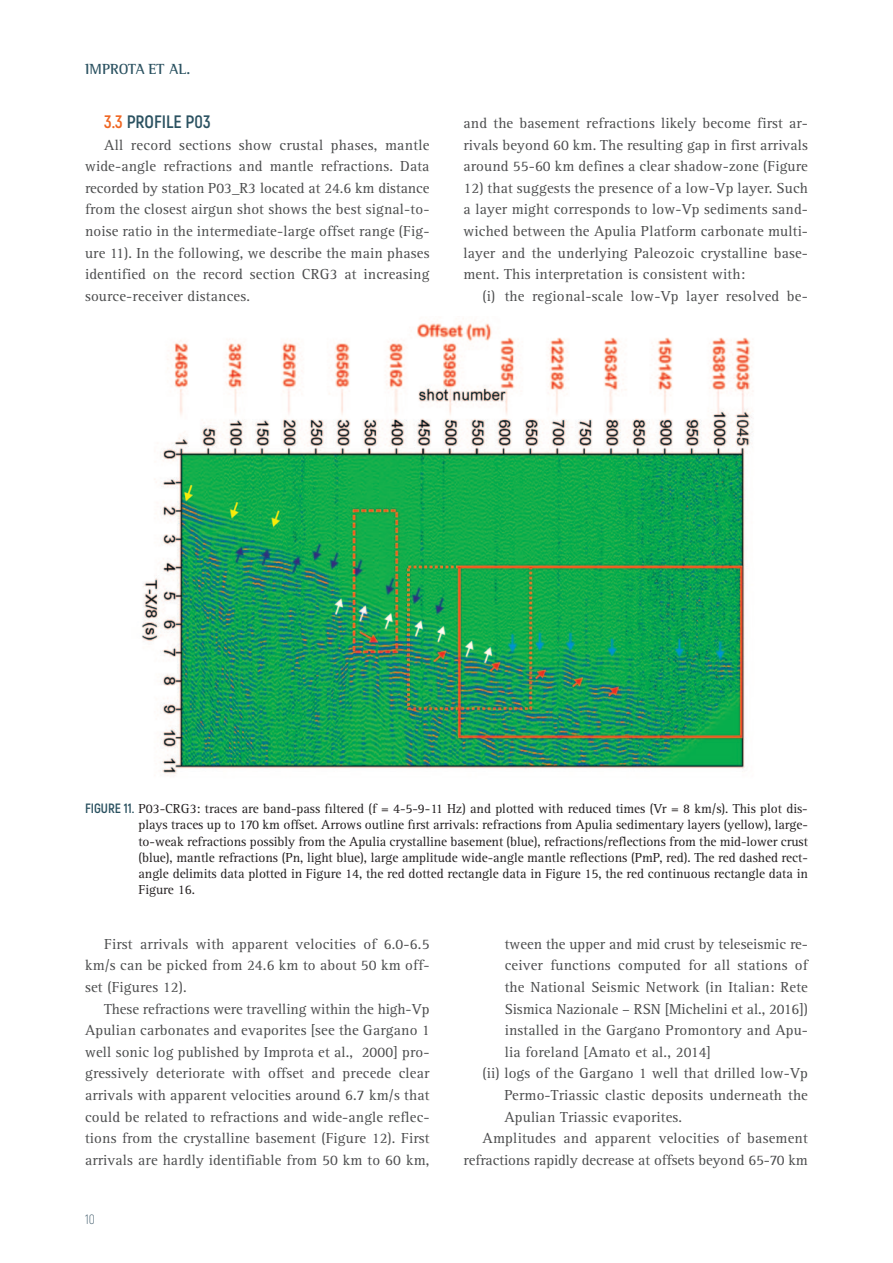
<style>
.page{position:relative;width:893px;height:1263px;background:#fff}
.page>*{position:absolute;margin:0;border:0;box-sizing:border-box;transform-origin:0 0}
.t1{font:700 18px "Akrobat";color:#2b5261}
.t2{font:15px/21.6px "Rotis Serif";letter-spacing:.01em;color:#4b4c4d;text-align:justify}
.t3{font:700 15px "Rotis Semi Serif";color:#2b5261}
.t4{font:13.5px/16.2px "Rotis Serif";letter-spacing:-.005em;color:#231f20;text-align:justify}
.t5{font:300 13.5px "Akrobat";color:#486271}
.s1{color:#ef6622}
.s2{font-family:"Akrobat";font-weight:700;color:#2b5261}
</style>
<div class="page">
<img style="left:141px;top:323px;width:612px;height:452px">
<p class="t3" style="left:85px;top:64px;width:107px">IMPROTA ET AL.</p>
<p class="t1" style="left:104px;top:115px;width:108px"><span class="s1">3.3</span> PROFILE P03</p>
<p class="t2" style="left:85px;top:135px;width:346px;text-indent:19px">All record sections show crustal phases, mantle wide-angle refractions and mantle refractions. Data recorded by station P03_R3 located at 24.6 km distance from the closest airgun shot shows the best signal-to&shy;noise ratio in the intermediate-large offset range (Fig&shy;ure 11). In the following, we describe the main phases identified on the record section CRG3 at increasing source-receiver distances.</p>
<p class="t2" style="left:463px;top:113px;width:346px">and the basement refractions likely become first ar&shy;rivals beyond 60 km. The resulting gap in first arrivals around 55-60 km defines a clear shadow-zone (Figure</p>
<p class="t2" style="left:463px;top:178px;width:346px">12) that suggests the presence of a low-Vp layer. Such a layer might corresponds to low-Vp sediments sand&shy;wiched between the Apulia Platform carbonate multi&shy;layer and the underlying Paleozoic crystalline base&shy;ment. This interpretation is consistent with:</p>
<p class="t2" style="left:483px;top:286px;width:327px">(i) the regional-scale low-Vp layer resolved be-</p>
<p class="t4" style="left:138px;top:802px;width:671px;text-indent:-53px"><span class="s2">FIGURE 11.</span> P03-CRG3: traces are band-pass filtered (f = 4-5-9-11 Hz) and plotted with reduced times (Vr = 8 km/s). This plot dis&shy;plays traces up to 170 km offset. Arrows outline first arrivals: refractions from Apulia sedimentary layers (yellow), large&shy;to-weak refractions possibly from the Apulia crystalline basement (blue), refractions/reflections from the mid-lower crust (blue), mantle refractions (Pn, light blue), large amplitude wide-angle mantle reflections (PmP, red). The red dashed rect&shy;angle delimits data plotted in Figure 14, the red dotted rectangle data in Figure 15, the red continuous rectangle data in Figure 16.</p>
<p class="t2" style="left:85px;top:934px;width:346px;text-indent:19px">First arrivals with apparent velocities of 6.0-6.5 km/s can be picked from 24.6 km to about 50 km off&shy;set (Figures 12).</p>
<p class="t2" style="left:85px;top:999px;width:346px;text-indent:19px">These refractions were travelling within the high-Vp Apulian carbonates and evaporites [see the Gargano 1 well sonic log published by Improta et al., 2000] pro&shy;gressively deteriorate with offset and precede clear arrivals with apparent velocities around 6.7 km/s that could be related to refractions and wide-angle reflec&shy;tions from the crystalline basement (Figure 12). First arrivals are hardly identifiable from 50 km to 60 km,</p>
<p class="t5" style="left:85px;top:1213px;width:11px">10</p>
<p class="t2" style="left:505px;top:934px;width:305px">tween the upper and mid crust by teleseismic re&shy;ceiver functions computed for all stations of the National Seismic Network (in Italian: Rete Sismica Nazionale – RSN [Michelini et al., 2016]) installed in the Gargano Promontory and Apu&shy;lia foreland [Amato et al., 2014]</p>
<p class="t2" style="left:504px;top:1064px;width:305px;text-indent:-22px">(ii) logs of the Gargano 1 well that drilled low-Vp Permo-Triassic clastic deposits underneath the Apulian Triassic evaporites.</p>
<p class="t2" style="left:463px;top:1129px;width:346px;text-align:right">Amplitudes and apparent velocities of basement refractions rapidly decrease at offsets beyond 65-70 km</p>
</div>
